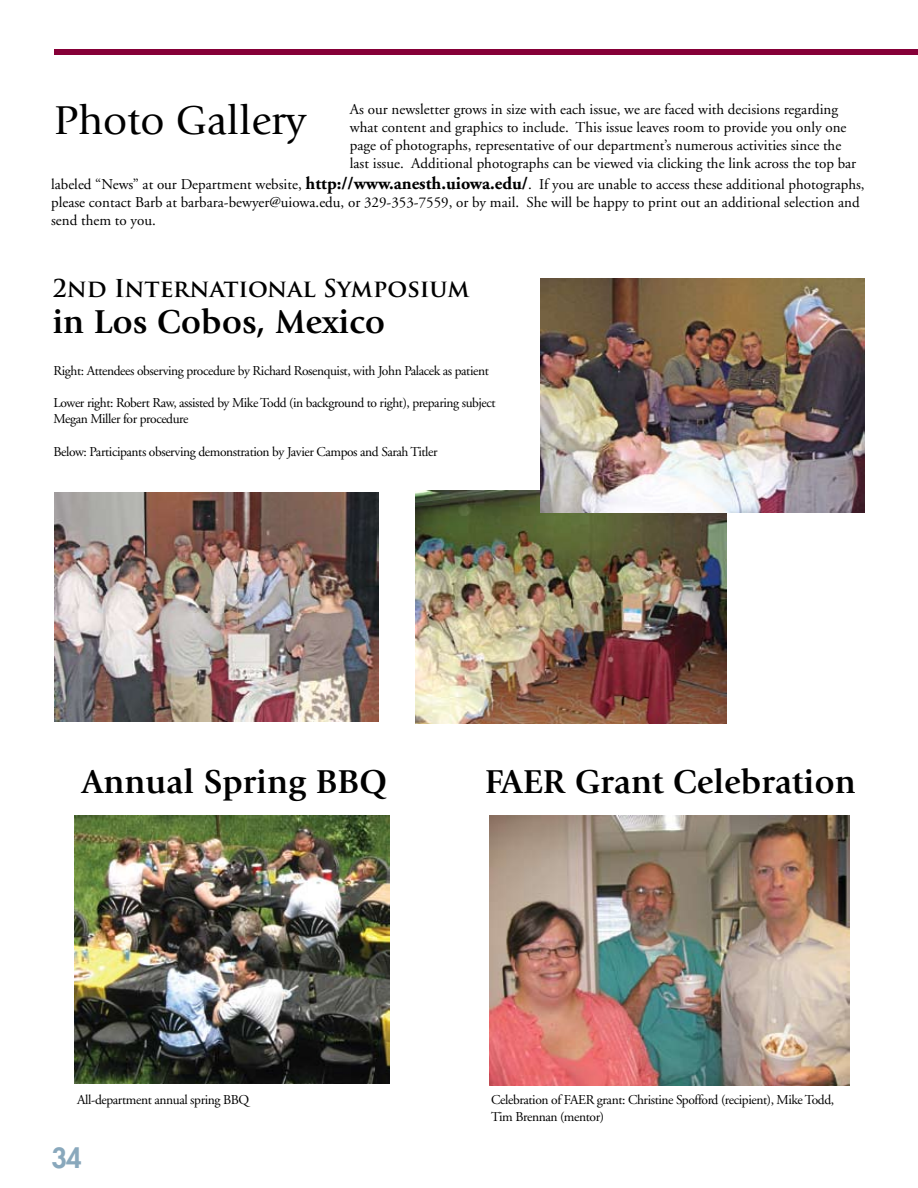
<style>
.page{position:relative;width:918px;height:1188px;background:#fff}
.page>*{position:absolute;margin:0;border:0;box-sizing:border-box;transform-origin:0 0}
.t1{font:42px "Giovanni";color:#000}
.t2{font:700 34.5px "Giovanni";color:#000}
.t3{font:800 27px "Futura";color:#89a8bc}
.t4{font:700 24px "Trajan Pro";color:#000}
.t5{font:15px/18px "Adobe Garamond";color:#000}
.t6{font:13.5px/16.2px "Adobe Garamond";letter-spacing:-.03em;color:#000}
.s1{font-weight:700;font-size:18px}
</style>
<div class="page">
<div style="left:54px;top:49px;width:864px;height:5px;background:#860038"></div>
<img style="left:55px;top:492px;width:323px;height:230px">
<img style="left:416px;top:490px;width:311px;height:234px">
<img style="left:541px;top:279px;width:323px;height:234px">
<img style="left:74px;top:815px;width:315px;height:268px">
<img style="left:490px;top:815px;width:359px;height:270px">
<p class="t5" style="left:350px;top:101px;width:508px">As our newsletter grows in size with each issue, we are faced with decisions regarding what content and graphics to include. This issue leaves room to provide you only one page of photographs, representative of our department’s numerous activities since the last issue. Additional photographs can be viewed via clicking the link across the top bar</p>
<p class="t5" style="left:51px;top:176px;width:815px">labeled “News” at our Department website, <span class="s1">http://www.anesth.uiowa.edu/</span>. If you are unable to access these additional photographs, please contact Barb at barbara-bewyer@uiowa.edu, or 329-353-7559, or by mail. She will be happy to print out an additional selection and send them to you.</p>
<h1 class="t1" style="left:54px;top:97px;width:253px">Photo Gallery</h1>
<h3 class="t4" style="left:52px;top:273px;width:419px">2nd International Symposium</h3>
<h2 class="t2" style="left:52px;top:302px;width:334px">in Los Cobos, Mexico</h2>
<p class="t6" style="left:54px;top:363px;width:437px">Right: Attendees observing procedure by Richard Rosenquist, with John Palacek as patient</p>
<p class="t6" style="left:54px;top:395px;width:444px">Lower right: Robert Raw, assisted by Mike Todd (in background to right), preparing subject<br>Megan Miller for procedure</p>
<p class="t6" style="left:54px;top:444px;width:386px">Below: Participants observing demonstration by Javier Campos and Sarah Titler</p>
<h2 class="t2" style="left:82px;top:762px;width:307px">Annual Spring BBQ</h2>
<h2 class="t2" style="left:485px;top:762px;width:372px">FAER Grant Celebration</h2>
<p class="t6" style="left:77px;top:1092px;width:174px">All-department annual spring BBQ</p>
<p class="t6" style="left:491px;top:1092px;width:344px">Celebration of FAER grant: Christine Spofford (recipient), Mike Todd,<br>Tim Brennan (mentor)</p>
<h3 class="t3" style="left:51px;top:1140px;width:32px">34</h3>
</div>
